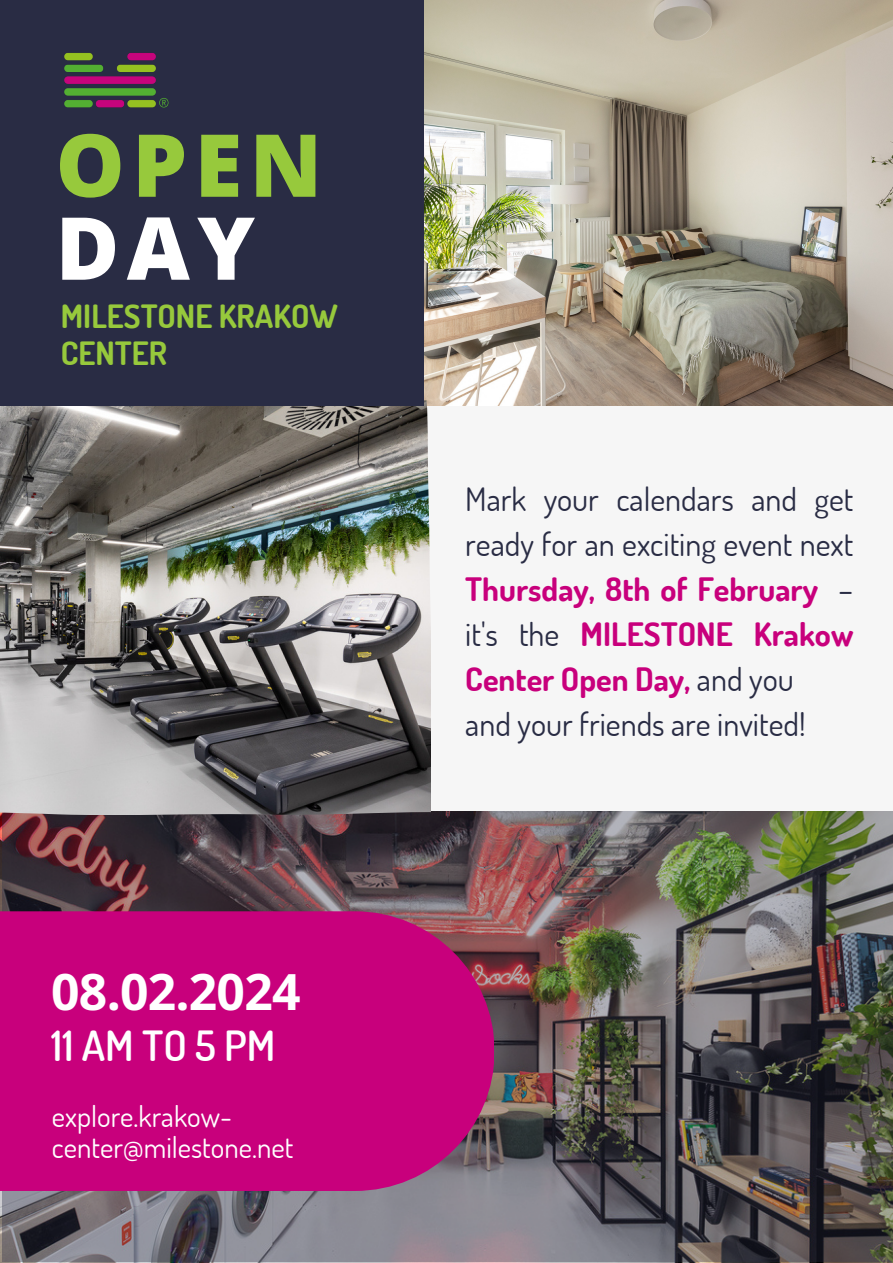
<style>
.page{position:relative;width:893px;height:1263px;background:#fff}
.page>*{position:absolute;margin:0;border:0;box-sizing:border-box;transform-origin:0 0}
.t1{font:800 86.93px "Open Sans";color:#97c93c}
.t2{font:800 86.93px "Open Sans";color:#fff}
.t3{font:700 49.8px "Open Sans";letter-spacing:-.015em;color:#fff}
.t4{font:600 41.55px "Dosis";letter-spacing:.1em;color:#fff}
.t5{font:32.25px/45px "Dosis";color:#292c44;text-align:justify}
.t6{font:700 32.1px/37.1px "Dosis";color:#97c93c}
.t7{font:28.95px/31.3px "Dosis";color:#fff}
.s1{font-weight:700;color:#c8007c}
</style>
<div class="page">
<img style="left:2px;top:811px;width:891px;height:450px">
<div style="left:0;top:911px;width:494px;height:280px;background:#c8007c"></div>
<img style="left:420px;top:0;width:473px;height:406px">
<div style="left:423px;top:406px;width:470px;height:405px;background:#f6f6f6"></div>
<img style="left:0;top:398px;width:431px;height:417px">
<div style="left:0;top:1px;width:423px;height:405px;background:#292c44"></div>
<img style="left:64px;top:53px;width:105px;height:55px">
<h5 class="t1" style="left:56px;top:104px;width:268px">OPEN</h5>
<h2 class="t2" style="left:56px;top:187px;width:201px">DAY</h2>
<p class="t6" style="left:61px;top:297px;width:278px">MILESTONE KRAKOW<br>CENTER</p>
<h6 class="t3" style="left:51px;top:957px;width:251px">08.02.2024</h6>
<h1 class="t4" style="left:51px;top:1018px;width:226px">11AMTO5PM</h1>
<p class="t7" style="left:52px;top:1099px;width:243px">explore.krakow&shy;center@milestone.net</p>
<h4 class="t5" style="left:465px;top:475px;width:389px">Mark your calendars and get ready for an exciting event next <span class="s1">Thursday, 8th of February</span> – it's the <span class="s1">MILESTONE Krakow Center Open Day,</span> and you</h4>
<h5 class="t5" style="left:465px;top:700px;width:342px">and your friends are invited!</h5>
</div>
